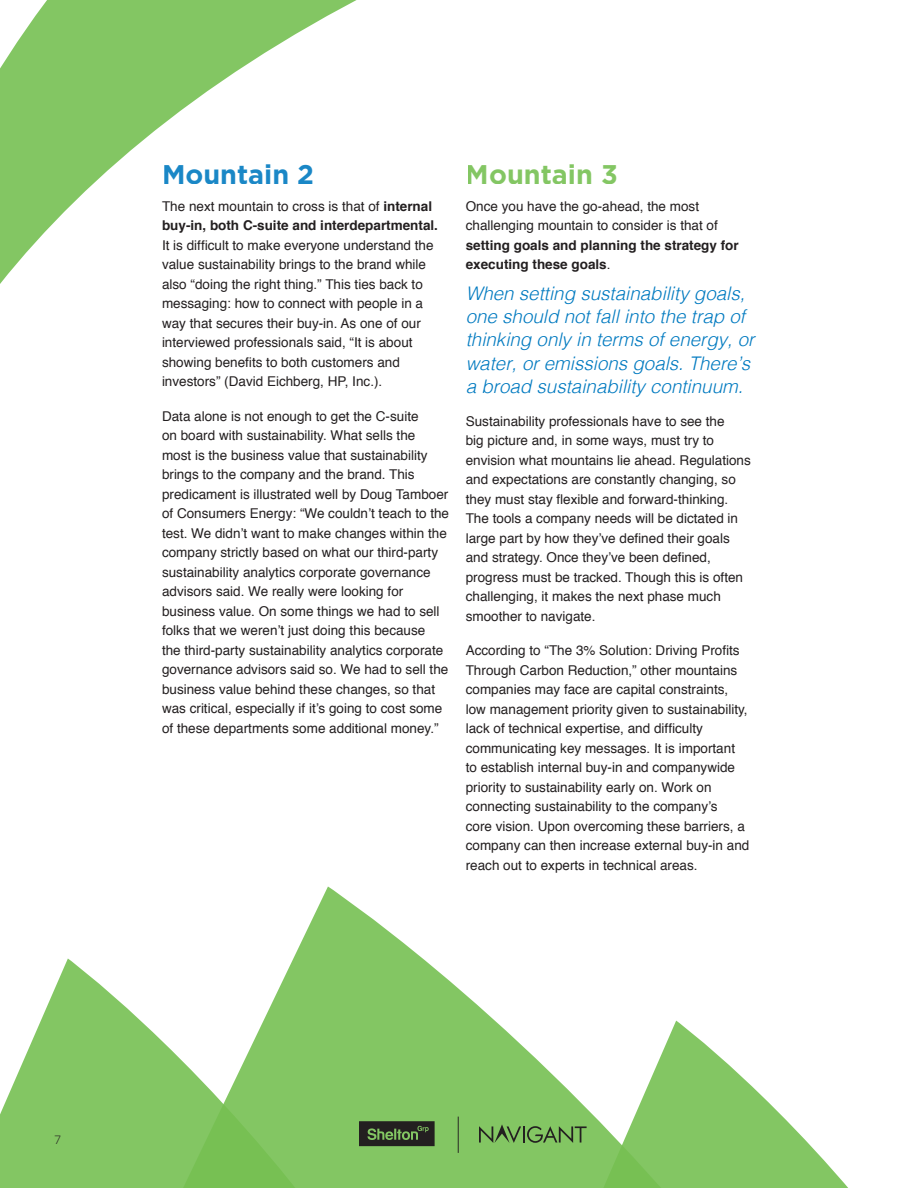
<style>
.page{position:relative;width:918px;height:1188px;background:#fff}
.page>*{position:absolute;margin:0;border:0;box-sizing:border-box;transform-origin:0 0}
.t1{font:700 27px "Gotham";color:#007ac0}
.t2{font:700 27px "Gotham";color:#76c052}
.t3{font:italic 300 18.75px/23.2px "Helvetica";color:#007ac0}
.t4{font:13.5px/19.5px "Helvetica";color:#231f20}
.t5{font:300 12px "Gotham";color:#231f20}
.s1{font-weight:700}
</style>
<div class="page">
<hr style="left:917px;top:489px;width:1px;height:567px;background:#e8f3e1">
<svg style="left:0;top:0;width:357px;height:887px"></svg>
<svg style="left:684px;top:1027px;width:164px;height:161px;fill:#83c663"></svg>
<svg style="left:0;top:958px;width:174px;height:230px;fill:#83c663"></svg>
<svg style="left:174px;top:887px;width:510px;height:301px;fill:#83c663"></svg>
<svg style="left:359px;top:1121px;width:76px;height:25px;background:#333b2b"></svg>
<svg style="left:479px;top:1124px;width:108px;height:19px;background:#6a9c52"></svg>
<hr style="left:458px;top:1117px;width:1px;height:36px;background:#231f20">
<h1 class="t1" style="left:162px;top:156px;width:154px">Mountain 2</h1>
<h1 class="t2" style="left:466px;top:156px;width:154px">Mountain 3</h1>
<p class="t4" style="left:162px;top:197px;width:278px">The next mountain to cross is that of <span class="s1">internal buy-in, both C-suite and interdepartmental.<br></span>It is difficult to make everyone understand the value sustainability brings to the brand while also “doing the right thing.” This ties back to messaging: how to connect with people in a way that secures their buy-in. As one of our interviewed professionals said, “It is about showing benefits to both customers and investors” (David Eichberg, HP, Inc.).</p>
<p class="t4" style="left:162px;top:407px;width:289px">Data alone is not enough to get the C-suite<br>on board with sustainability. What sells the<br>most is the business value that sustainability brings to the company and the brand. This predicament is illustrated well by Doug Tamboer of Consumers Energy: “We couldn’t teach to the test. We didn’t want to make changes within the company strictly based on what our third-party sustainability analytics corporate governance advisors said. We really were looking for business value. On some things we had to sell folks that we weren’t just doing this because<br>the third-party sustainability analytics corporate governance advisors said so. We had to sell the business value behind these changes, so that was critical, especially if it’s going to cost some of these departments some additional money.”</p>
<p class="t4" style="left:466px;top:197px;width:275px">Once you have the go-ahead, the most challenging mountain to consider is that of <span class="s1">setting goals and planning the strategy for executing these goals</span>.</p>
<p class="t3" style="left:466px;top:280px;width:290px">When setting sustainability goals, one should not fall into the trap of thinking only in terms of energy, or water, or emissions goals. There’s a broad sustainability continuum.</p>
<p class="t4" style="left:466px;top:412px;width:287px">Sustainability professionals have to see the<br>big picture and, in some ways, must try to envision what mountains lie ahead. Regulations and expectations are constantly changing, so they must stay flexible and forward-thinking.<br>The tools a company needs will be dictated in large part by how they’ve defined their goals and strategy. Once they’ve been defined, progress must be tracked. Though this is often challenging, it makes the next phase much smoother to navigate.</p>
<p class="t4" style="left:466px;top:641px;width:285px">According to “The 3% Solution: Driving Profits Through Carbon Reduction,” other mountains companies may face are capital constraints, low management priority given to sustainability, lack of technical expertise, and difficulty communicating key messages. It is important to establish internal buy-in and companywide priority to sustainability early on. Work on connecting sustainability to the company’s<br>core vision. Upon overcoming these barriers, a company can then increase external buy-in and reach out to experts in technical areas.</p>
<p class="t5" style="left:54px;top:1132px;width:9px">7</p>
</div>
